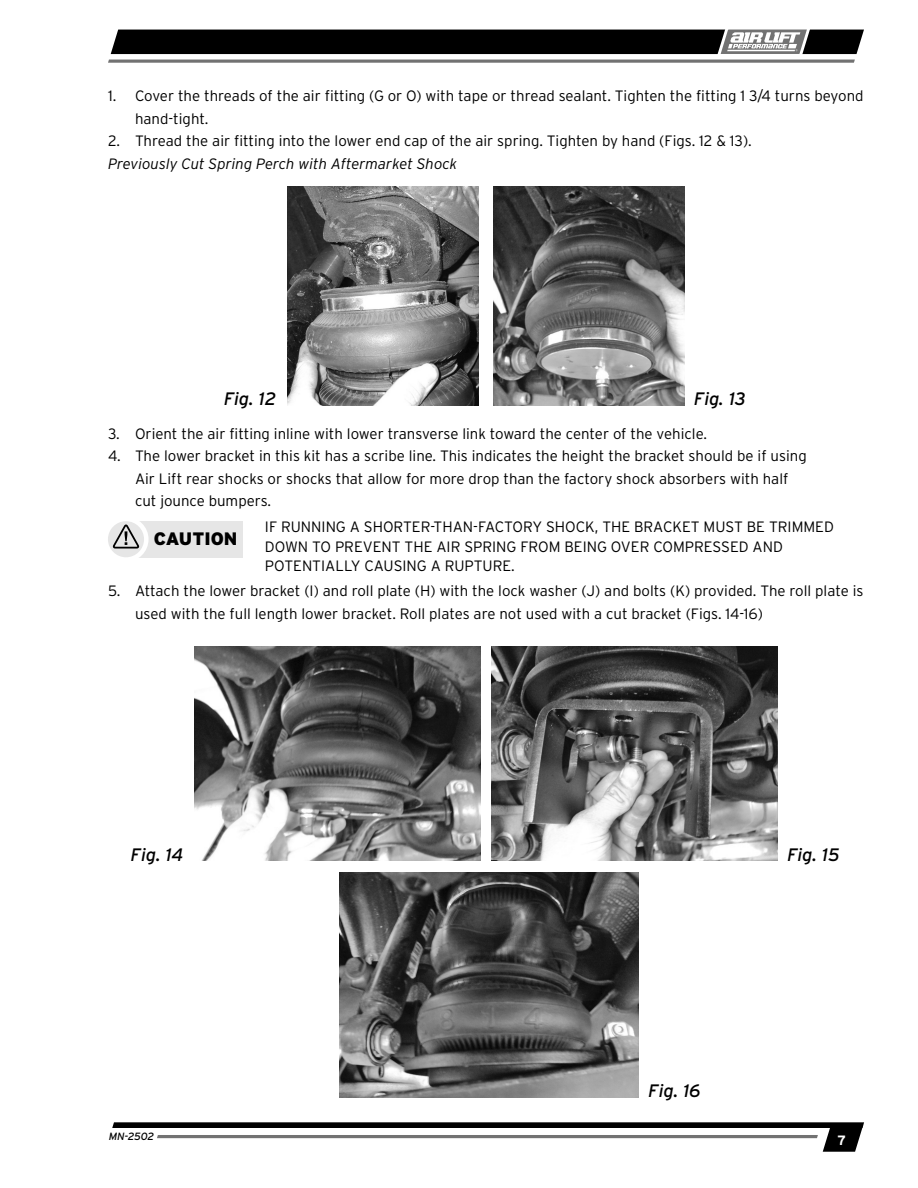
<style>
.page{position:relative;width:918px;height:1188px;background:#fff}
.page>*{position:absolute;margin:0;border:0;box-sizing:border-box;transform-origin:0 0}
.t1{font:italic 18px "Interstate";color:#000}
.Danger_Text{font:900 18px "Interstate";color:#000}
.Danger_Text-2{font:300 15px/22.5px "Interstate";color:#000}
.body_text{font:italic 300 15px "Interstate";color:#000}
.t2{font:700 13.5px "Interstate";color:#fff}
.t3{font:italic 10.5px "Interstate";letter-spacing:-.01em;color:#000}
</style>
<div class="page">
<svg style="left:108px;top:29px;width:756px;height:34px"></svg>
<svg style="left:112px;top:1122px;width:752px;height:30px"></svg>
<img style="left:288px;top:187px;width:191px;height:218px">
<img style="left:493px;top:187px;width:191px;height:218px">
<div style="left:131px;top:521px;width:111px;height:36px;background:#e6e6e6"></div>
<svg style="left:106px;top:519px;width:40px;height:41px"></svg>
<div style="left:103px;top:517px;width:46px;height:45px;border:4px solid #fff;border-radius:50%"></div>
<svg style="left:111px;top:524px;width:29px;height:25px"></svg>
<img style="left:195px;top:647px;width:285px;height:214px">
<img style="left:492px;top:647px;width:285px;height:214px">
<img style="left:339px;top:873px;width:300px;height:224px">
<p class="Danger_Text-2" style="left:135px;top:85px;width:730px;text-indent:-27px">1. Cover the threads of the air fitting (G or O) with tape or thread sealant. Tighten the fitting 1 3/4 turns beyond hand-tight.</p>
<p class="Danger_Text-2" style="left:108px;top:130px;width:645px">2. Thread the air fitting into the lower end cap of the air spring. Tighten by hand (Figs. 12 &amp; 13).</p>
<p class="body_text" style="left:108px;top:155px;width:351px">Previously Cut Spring Perch with Aftermarket Shock</p>
<p class="t1" style="left:224px;top:389px;width:54px">Fig. 12</p>
<p class="t1" style="left:694px;top:389px;width:53px">Fig. 13</p>
<p class="Danger_Text-2" style="left:108px;top:422px;width:601px">3. Orient the air fitting inline with lower transverse link toward the center of the vehicle.</p>
<p class="Danger_Text-2" style="left:135px;top:445px;width:673px;text-indent:-27px">4. The lower bracket in this kit has a scribe line. This indicates the height the bracket should be if using<br>Air Lift rear shocks or shocks that allow for more drop than the factory shock absorbers with half cut jounce bumpers.</p>
<p class="Danger_Text" style="left:154px;top:528px;width:85px">CAUTION</p>
<p class="Danger_Text-2" style="left:265px;top:517px;width:571px;line-height:19.5px">IF RUNNING A SHORTER-THAN-FACTORY SHOCK, THE BRACKET MUST BE TRIMMED<br>DOWN TO PREVENT THE AIR SPRING FROM BEING OVER COMPRESSED AND<br>POTENTIALLY CAUSING A RUPTURE.</p>
<p class="Danger_Text-2" style="left:135px;top:580px;width:730px;text-indent:-27px">5. Attach the lower bracket (I) and roll plate (H) with the lock washer (J) and bolts (K) provided. The roll plate is used with the full length lower bracket. Roll plates are not used with a cut bracket (Figs. 14-16)</p>
<p class="t1" style="left:131px;top:844px;width:54px">Fig. 14</p>
<p class="t1" style="left:787px;top:844px;width:54px">Fig. 15</p>
<p class="t1" style="left:648px;top:1081px;width:54px">Fig. 16</p>
<p class="t3" style="left:109px;top:1131px;width:47px">MN-2502</p>
<p class="t2" style="left:838px;top:1133px;width:10px">7</p>
</div>
